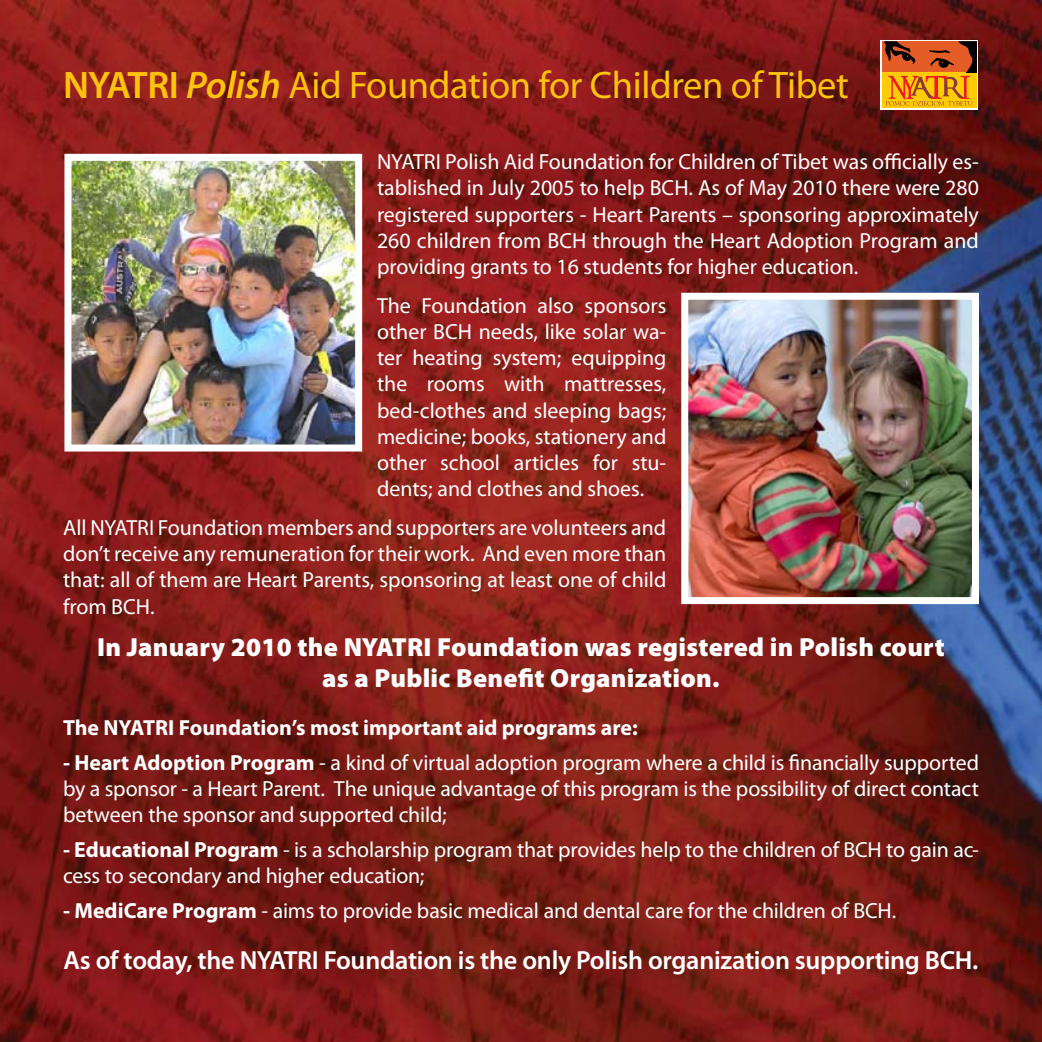
<style>
.page{position:relative;width:1042px;height:1042px;background:#fff}
.page>*{position:absolute;margin:0;border:0;box-sizing:border-box;transform-origin:0 0}
.t1{font:38.5px "Myriad Pro";letter-spacing:-.01em;color:#ffc20e}
.t2{font:900 26.25px/31.5px "Myriad Pro";letter-spacing:.01em;color:#fff;text-align:center}
.t3{font:600 26.25px "Myriad Pro";letter-spacing:-.01em;color:#fff}
.t4{font:21.88px/26.2px "Myriad Pro";letter-spacing:-.005em;color:#fff;text-align:justify}
.t5{font:700 21.88px "Myriad Pro";letter-spacing:-.005em;color:#fff}
.s1{font-weight:600}
.s2{font-weight:600;font-style:italic}
.s3{font-weight:700}
</style>
<div class="page">
<img style="left:0;top:0;width:1042px;height:1042px">
<svg style="left:880px;top:40px;width:98px;height:70px"></svg>
<div style="left:882px;top:73px;width:94px;height:35px;background:#ffcb05"></div>
<svg style="left:883px;top:42px;width:93px;height:64px"></svg>
<img style="left:72px;top:162px;width:282px;height:281px">
<div style="left:64px;top:154px;width:298px;height:297px;border:7px solid #fff"></div>
<img style="left:689px;top:301px;width:282px;height:295px">
<div style="left:681px;top:293px;width:298px;height:311px;border:7px solid #fff"></div>
<h1 class="t1" style="left:63px;top:62px;width:787px"><span class="s1">NYATRI</span> <span class="s2">Polish</span> Aid Foundation for Children of Tibet</h1>
<p class="t4" style="left:377px;top:148px;width:603px">NYATRI Polish Aid Foundation for Children of Tibet was officially es&shy;tablished in July 2005 to help BCH. As of May 2010 there were 280 registered supporters - Heart Parents – sponsoring approximately 260 children from BCH through the Heart Adoption Program and providing grants to 16 students for higher education.</p>
<p class="t4" style="left:377px;top:292px;width:291px">The Foundation also sponsors other BCH needs, like solar wa&shy;ter heating system; equipping the rooms with mattresses, bed-clothes and sleeping bags; medicine; books, stationery and other school articles for stu&shy;dents; and clothes and shoes.</p>
<p class="t4" style="left:63px;top:514px;width:605px">All NYATRI Foundation members and supporters are volunteers and don’t receive any remuneration for their work. And even more than that: all of them are Heart Parents, sponsoring at least one of child from BCH.</p>
<p class="t2" style="left:97px;top:630px;width:849px">In January 2010 the NYATRI Foundation was registered in Polish court as a Public Benefit Organization.</p>
<p class="t5" style="left:63px;top:713px;width:576px">The NYATRI Foundation’s most important aid programs are:</p>
<p class="t4" style="left:63px;top:749px;width:917px"><span class="s3">- Heart Adoption Program</span> - a kind of virtual adoption program where a child is financially supported by a sponsor - a Heart Parent. The unique advantage of this program is the possibility of direct contact between the sponsor and supported child;</p>
<p class="t4" style="left:63px;top:836px;width:917px"><span class="s3">- Educational Program</span> - is a scholarship program that provides help to the children of BCH to gain ac&shy;cess to secondary and higher education;</p>
<p class="t4" style="left:63px;top:897px;width:835px"><span class="s3">- MediCare Program</span> - aims to provide basic medical and dental care for the children of BCH.</p>
<p class="t3" style="left:64px;top:943px;width:916px">As of today, the NYATRI Foundation is the only Polish organization supporting BCH.</p>
</div>
